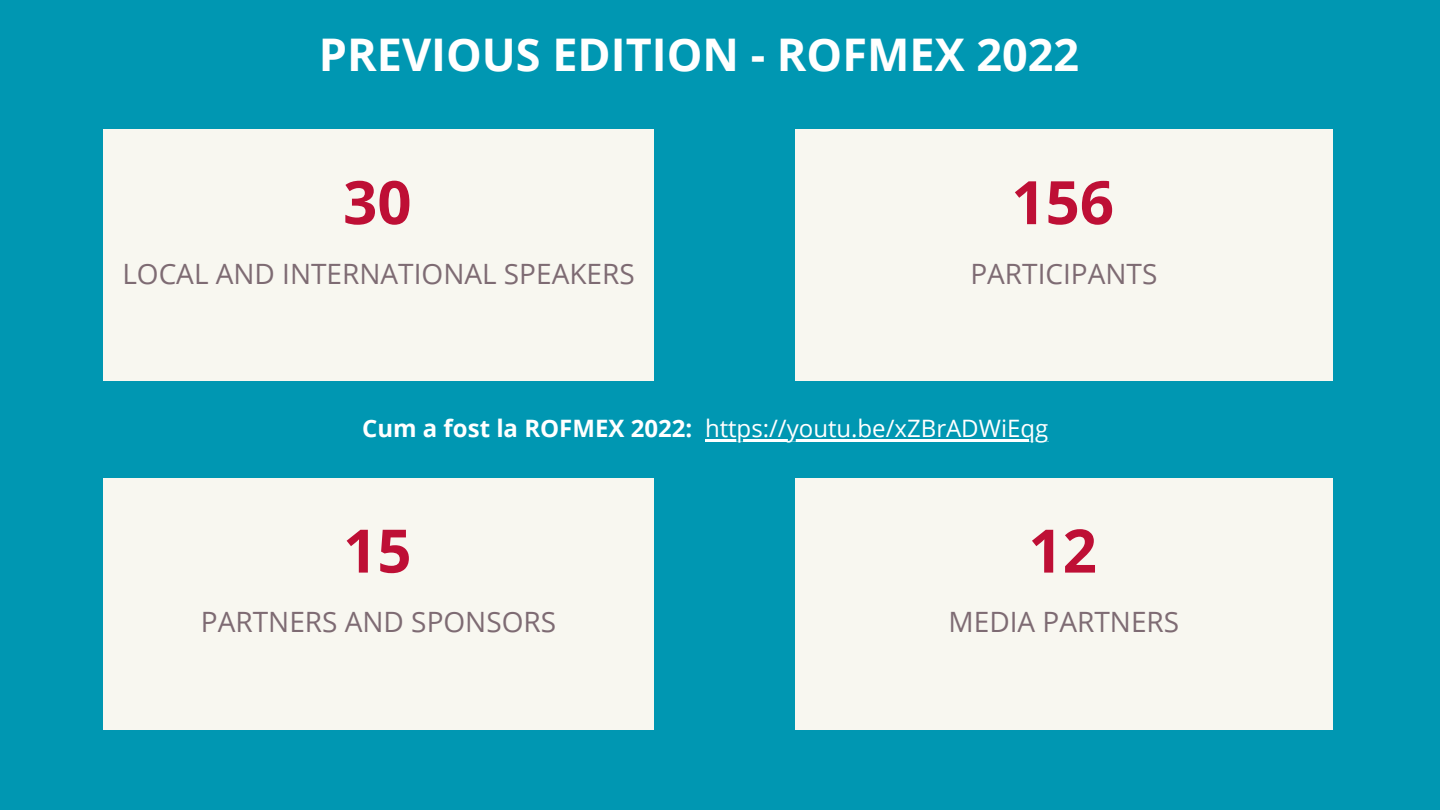
<style>
.page{position:relative;width:1440px;height:810px;background:#0097b2}
.page>*{position:absolute;margin:0;border:0;box-sizing:border-box;transform-origin:0 0}
.t1{font:700 60px "Open Sans";color:#be0f35}
.t2{font:700 45px "Open Sans";color:#fff}
.t3{font:28px "Open Sans";color:#7e6b73}
.t4{font:24px "Open Sans";color:#fff}
.s1{font-weight:700}
</style>
<div class="page">
<div style="left:103px;top:130px;width:551px;height:251px;background:#f8f7f0"></div>
<div style="left:795px;top:130px;width:537px;height:251px;background:#f8f7f0"></div>
<hr style="left:705px;top:439px;width:344px;height:2px;background:#fff">
<div style="left:103px;top:478px;width:551px;height:251px;background:#f8f7f0"></div>
<div style="left:795px;top:478px;width:537px;height:251px;background:#f8f7f0"></div>
<p class="t2" style="left:319px;top:22px;width:762px">PREVIOUS EDITION - ROFMEX 2022</p>
<p class="t1" style="left:343px;top:160px;width:70px">30</p>
<p class="t3" style="left:122px;top:254px;width:514px">LOCAL AND INTERNATIONAL SPEAKERS</p>
<p class="t1" style="left:1011px;top:160px;width:104px">156</p>
<p class="t3" style="left:970px;top:254px;width:189px">PARTICIPANTS</p>
<p class="t4" style="left:362px;top:412px;width:688px"><span class="s1">Cum a fost la ROFMEX 2022:</span> https://youtu.be/xZBrADWiEqg</p>
<p class="t1" style="left:343px;top:509px;width:70px">15</p>
<p class="t3" style="left:201px;top:602px;width:357px">PARTNERS AND SPONSORS</p>
<p class="t1" style="left:1028px;top:509px;width:70px">12</p>
<p class="t3" style="left:949px;top:602px;width:232px">MEDIA PARTNERS</p>
</div>
